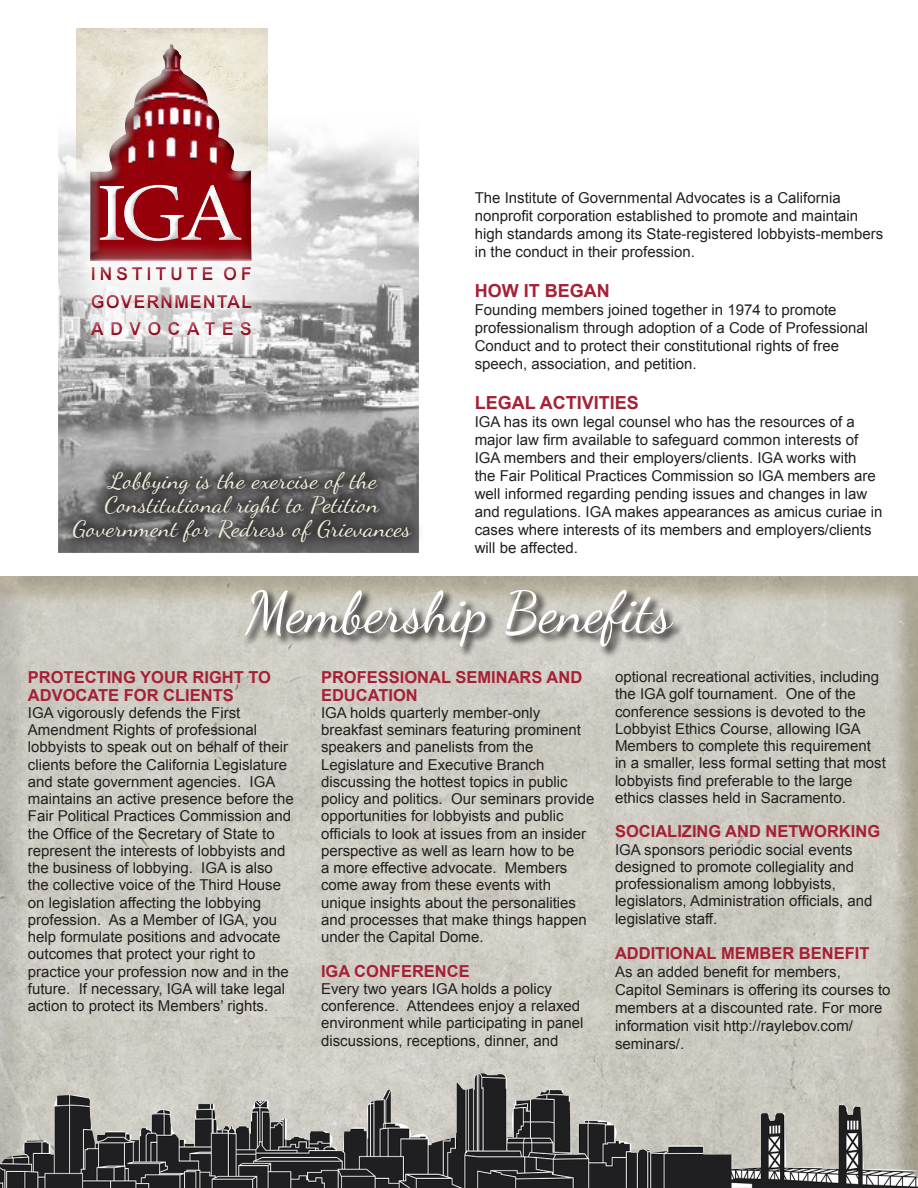
<style>
.page{position:relative;width:918px;height:1188px;background:#fff}
.page>*{position:absolute;margin:0;border:0;box-sizing:border-box;transform-origin:0 0}
.t1{font:82.95px "Minion Pro";color:#fff;scale:1.11 1}
.t2{font:57px "Dancing Script OT";color:#fff}
.t3{font:22.5px "Dancing Script OT";color:#f2efdc;scale:1.1 1}
.t4{font:700 18px "Arial";color:#a62035}
.t5{font:700 17.85px/27.6px "Arial";letter-spacing:.21em;color:#a62035;text-align:justify}
.t6{font:700 16.5px/17.2px "Arial";color:#a62035}
.t7{font:15px/17.2px "Arial";color:#231f20}
</style>
<div class="page">
<div style="left:0;top:574px;width:918px;height:614px;background:#e2dac5;opacity:.75"></div>
<img style="left:58px;top:134px;width:360px;height:418px">
<img style="left:0;top:1073px;width:918px;height:115px">
<div style="left:59px;top:16px;width:224px;height:277px;background:#fff;opacity:.75"></div>
<div style="left:66px;top:16px;width:209px;height:249px;background:#231f20;opacity:.75"></div>
<div style="left:79px;top:33px;width:181px;height:232px;background:#fff;opacity:.75"></div>
<div style="left:83px;top:38px;width:179px;height:227px;background:#a62035;opacity:.75"></div>
<div style="left:89px;top:174px;width:161px;height:73px;background:#fff;opacity:.75"></div>
<div style="left:91px;top:179px;width:161px;height:73px;background:#a5a6aa;opacity:.75"></div>
<div style="left:242px;top:587px;width:443px;height:72px;background:#231f20;opacity:.75"></div>
<div style="left:59px;top:458px;width:366px;height:98px;background:#231f20;opacity:.75"></div>
<div style="left:66px;top:242px;width:210px;height:118px;background:#fff;opacity:.75"></div>
<div style="left:82px;top:260px;width:180px;height:86px;background:#a62035;opacity:.75"></div>
<h1 class="t1" style="left:96px;top:158px;width:134px">IGA</h1>
<p class="t5" style="left:91px;top:260px;width:163px">INSTITUTE OF GOVERNMENTAL ADVOCATES</p>
<p class="t3" style="left:107px;top:467px;width:247px">Lobbying is the exercise of the</p>
<p class="t3" style="left:105px;top:491px;width:251px">Constitutional right to Petition</p>
<p class="t3" style="left:73px;top:515px;width:309px">Government for Redress of Grievances</p>
<p class="t7" style="left:475px;top:189px;width:410px;line-height:18px">The Institute of Governmental Advocates is a California nonprofit corporation established to promote and maintain high standards among its State-registered lobbyists-members in the conduct in their profession.</p>
<p class="t4" style="left:475px;top:279px;width:136px">HOW IT BEGAN</p>
<p class="t7" style="left:475px;top:301px;width:395px;line-height:18px">Founding members joined together in 1974 to promote professionalism through adoption of a Code of Professional Conduct and to protect their constitutional rights of free speech, association, and petition.</p>
<p class="t4" style="left:475px;top:390px;width:166px">LEGAL ACTIVITIES</p>
<p class="t7" style="left:475px;top:412px;width:409px;line-height:18px">IGA has its own legal counsel who has the resources of a major law firm available to safeguard common interests of IGA members and their employers/clients. IGA works with<br>the Fair Political Practices Commission so IGA members are well informed regarding pending issues and changes in law and regulations. IGA makes appearances as amicus curiae in cases where interests of its members and employers/clients will be affected.</p>
<p class="t2" style="left:245px;top:578px;width:429px">Membership Benefits</p>
<p class="t6" style="left:28px;top:669px;width:245px">PROTECTING YOUR RIGHT TO<br>ADVOCATE FOR CLIENTS</p>
<p class="t7" style="left:28px;top:704px;width:267px">IGA vigorously defends the First Amendment Rights of professional lobbyists to speak out on behalf of their clients before the California Legislature and state government agencies. IGA maintains an active presence before the Fair Political Practices Commission and the Office of the Secretary of State to represent the interests of lobbyists and the business of lobbying. IGA is also the collective voice of the Third House on legislation affecting the lobbying profession. As a Member of IGA, you help formulate positions and advocate outcomes that protect your right to practice your profession now and in the future. If necessary, IGA will take legal action to protect its Members’ rights.</p>
<p class="t6" style="left:321px;top:669px;width:263px">PROFESSIONAL SEMINARS AND<br>EDUCATION</p>
<p class="t7" style="left:321px;top:704px;width:275px">IGA holds quarterly member-only breakfast seminars featuring prominent speakers and panelists from the Legislature and Executive Branch discussing the hottest topics in public policy and politics. Our seminars provide opportunities for lobbyists and public officials to look at issues from an insider perspective as well as learn how to be<br>a more effective advocate. Members come away from these events with unique insights about the personalities and processes that make things happen under the Capital Dome.</p>
<p class="t6" style="left:321px;top:963px;width:150px">IGA CONFERENCE</p>
<p class="t7" style="left:321px;top:980px;width:264px">Every two years IGA holds a policy conference. Attendees enjoy a relaxed environment while participating in panel discussions, receptions, dinner, and</p>
<p class="t7" style="left:615px;top:668px;width:272px">optional recreational activities, including the IGA golf tournament. One of the conference sessions is devoted to the Lobbyist Ethics Course, allowing IGA Members to complete this requirement in a smaller, less formal setting that most lobbyists find preferable to the large ethics classes held in Sacramento.</p>
<p class="t6" style="left:615px;top:824px;width:267px">SOCIALIZING AND NETWORKING</p>
<p class="t7" style="left:615px;top:841px;width:259px">IGA sponsors periodic social events designed to promote collegiality and professionalism among lobbyists, legislators, Administration officials, and legislative staff.</p>
<p class="t6" style="left:615px;top:945px;width:256px">ADDITIONAL MEMBER BENEFIT</p>
<p class="t7" style="left:615px;top:963px;width:277px;line-height:18px">As an added benefit for members, Capitol Seminars is offering its courses to members at a discounted rate. For more information visit http://raylebov.com/ seminars/.</p>
</div>
